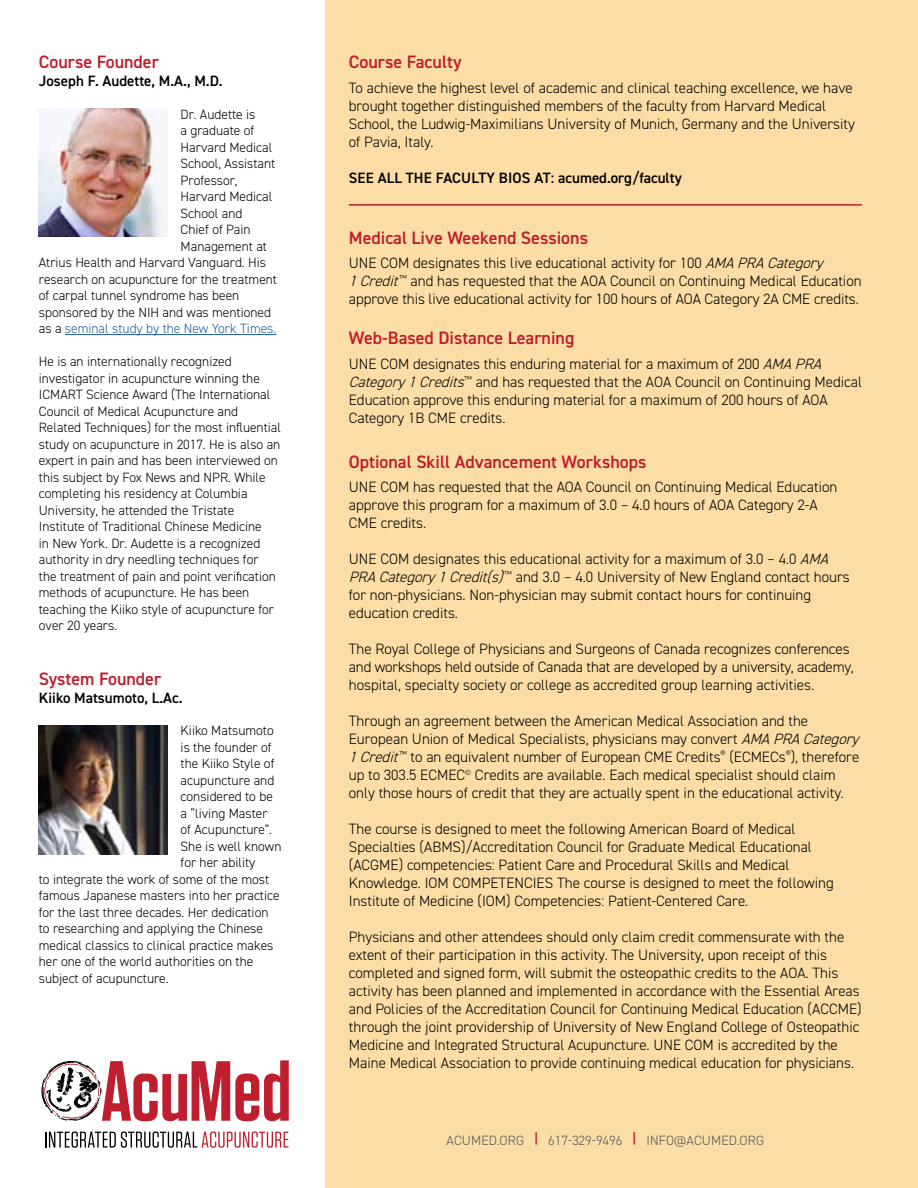
<style>
.page{position:relative;width:918px;height:1188px;background:#fff}
.page>*{position:absolute;margin:0;border:0;box-sizing:border-box;transform-origin:0 0}
.t1{font:600 18px "DIN2014";color:#be1e2d}
.t2{font:300 15px/18px "DIN2014";color:#000}
.t3{font:600 15px "DIN2014";color:#000}
.t4{font:300 13.5px/16.5px "DIN2014";color:#000}
.t5{font:300 13.5px "DIN2014";letter-spacing:.01em;color:#58595b}
.t6{font:300 13.5px "DIN2014";color:#215e9e}
.t7{font:300 6.15px "DIN2014";color:#000}
.s1{color:#000}
.s2{font-style:italic}
.s3{font-weight:600;color:#be1e2d}
</style>
<div class="page">
<div style="left:325px;top:0;width:593px;height:1188px;background:#fcdda5"></div>
<hr style="left:65px;top:334px;width:211px;height:1px;background:#215e9e">
<img style="left:39px;top:108px;width:128px;height:128px">
<img style="left:39px;top:726px;width:128px;height:128px">
<svg style="left:45px;top:1132px;width:243px;height:16px"></svg>
<svg style="left:41px;top:1060px;width:248px;height:62px"></svg>
<hr style="left:349px;top:204px;width:513px;height:2px;background:#be1e2d">
<p class="t1" style="left:39px;top:50px;width:122px">Course Founder</p>
<p class="t3" style="left:39px;top:71px;width:185px">Joseph F. Audette, M.A., M.D.</p>
<p class="t4" style="left:181px;top:106px;width:76px">Dr. Audette is</p>
<p class="t4" style="left:181px;top:122px;width:75px">a graduate of</p>
<p class="t4" style="left:181px;top:139px;width:93px">Harvard Medical</p>
<p class="t4" style="left:181px;top:155px;width:96px">School, Assistant</p>
<p class="t4" style="left:181px;top:172px;width:58px">Professor,</p>
<p class="t4" style="left:181px;top:188px;width:93px">Harvard Medical</p>
<p class="t4" style="left:181px;top:205px;width:63px">School and</p>
<p class="t4" style="left:181px;top:221px;width:71px">Chief of Pain</p>
<p class="t4" style="left:181px;top:238px;width:88px">Management at</p>
<p class="t4" style="left:39px;top:254px;width:229px">Atrius Health and Harvard Vanguard. His</p>
<p class="t4" style="left:39px;top:271px;width:240px">research on acupuncture for the treatment</p>
<p class="t4" style="left:39px;top:287px;width:202px">of carpal tunnel syndrome has been</p>
<p class="t4" style="left:39px;top:304px;width:234px">sponsored by the NIH and was mentioned</p>
<p class="t6" style="left:39px;top:320px;width:239px"><span class="s1">as a</span> seminal study by the New York Times.</p>
<p class="t4" style="left:39px;top:353px;width:244px">He is an internationally recognized investigator in acupuncture winning the ICMART Science Award (The International Council of Medical Acupuncture and Related Techniques) for the most influential study on acupuncture in 2017. He is also an expert in pain and has been interviewed on this subject by Fox News and NPR. While completing his residency at Columbia University, he attended the Tristate Institute of Traditional Chinese Medicine<br>in New York. Dr. Audette is a recognized authority in dry needling techniques for<br>the treatment of pain and point verification methods of acupuncture. He has been teaching the Kiiko style of acupuncture for over 20 years.</p>
<p class="t1" style="left:39px;top:666px;width:124px">System Founder</p>
<p class="t3" style="left:39px;top:687px;width:145px">Kiiko Matsumoto, L.Ac.</p>
<p class="t4" style="left:181px;top:722px;width:95px">Kiiko Matsumoto</p>
<p class="t4" style="left:181px;top:739px;width:93px">is the founder of</p>
<p class="t4" style="left:181px;top:755px;width:95px">the Kiiko Style of</p>
<p class="t4" style="left:181px;top:772px;width:95px">acupuncture and</p>
<p class="t4" style="left:181px;top:788px;width:94px">considered to be</p>
<p class="t4" style="left:181px;top:805px;width:88px">a “living Master</p>
<p class="t4" style="left:181px;top:821px;width:93px">of Acupuncture”.</p>
<p class="t4" style="left:181px;top:838px;width:102px">She is well known</p>
<p class="t4" style="left:181px;top:854px;width:76px">for her ability</p>
<p class="t4" style="left:39px;top:871px;width:232px">to integrate the work of some of the most</p>
<p class="t4" style="left:39px;top:887px;width:242px">famous Japanese masters into her practice</p>
<p class="t4" style="left:39px;top:904px;width:231px">for the last three decades. Her dedication</p>
<p class="t4" style="left:39px;top:920px;width:226px">to researching and applying the Chinese</p>
<p class="t4" style="left:39px;top:937px;width:236px">medical classics to clinical practice makes</p>
<p class="t4" style="left:39px;top:953px;width:216px">her one of the world authorities on the</p>
<p class="t4" style="left:39px;top:970px;width:131px">subject of acupuncture.</p>
<p class="t1" style="left:349px;top:50px;width:114px">Course Faculty</p>
<p class="t2" style="left:349px;top:79px;width:508px">To achieve the highest level of academic and clinical teaching excellence, we have brought together distinguished members of the faculty from Harvard Medical School, the Ludwig-Maximilians University of Munich, Germany and the University of Pavia, Italy.</p>
<p class="t3" style="left:349px;top:168px;width:334px">SEE ALL THE FACULTY BIOS AT: acumed.org/faculty</p>
<p class="t1" style="left:349px;top:225px;width:241px">Medical Live Weekend Sessions</p>
<p class="t2" style="left:349px;top:254px;width:514px">UNE COM designates this live educational activity for 100 <span class="s2">AMAPRACategory<br>1Credit</span><sup>™</sup> and has requested that the AOA Council on Continuing Medical Education approve this live educational activity for 100 hours of AOA Category 2A CME credits.</p>
<p class="t1" style="left:349px;top:326px;width:227px">Web-Based Distance Learning</p>
<p class="t2" style="left:349px;top:355px;width:515px">UNE COM designates this enduring material for a maximum of 200 <span class="s2">AMAPRA Category1Credits</span><sup>™</sup> and has requested that the AOA Council on Continuing Medical Education approve this enduring material for a maximum of 200 hours of AOA Category 1B CME credits.</p>
<p class="t1" style="left:349px;top:449px;width:299px">Optional Skill Advancement Workshops</p>
<p class="t2" style="left:349px;top:478px;width:490px">UNE COM has requested that the AOA Council on Continuing Medical Education approve this program for a maximum of 3.0 – 4.0 hours of AOA Category 2-A<br>CME credits.</p>
<p class="t2" style="left:349px;top:550px;width:502px">UNE COM designates this educational activity for a maximum of 3.0 – 4.0 <span class="s2">AMA PRACategory1Credit(s)</span><sup>™</sup> and 3.0 – 4.0 University of New England contact hours for non-physicians. Non-physician may submit contact hours for continuing education credits.</p>
<p class="t2" style="left:349px;top:640px;width:506px">The Royal College of Physicians and Surgeons of Canada recognizes conferences and workshops held outside of Canada that are developed by a university, academy, hospital, specialty society or college as accredited group learning activities.</p>
<p class="t2" style="left:349px;top:712px;width:516px">Through an agreement between the American Medical Association and the European Union of Medical Specialists, physicians may convert <span class="s2">AMAPRACategory 1Credit</span><sup>™</sup> to an equivalent number of European CME Credits<sup>®</sup> (ECMECs<sup>®</sup>), therefore up to 303.5 ECMEC</p>
<p class="t7" style="left:465px;top:768px;width:7px">©</p>
<p class="t2" style="left:349px;top:766px;width:497px;text-indent:126px">Credits are available. Each medical specialist should claim only those hours of credit that they are actually spent in the educational activity.</p>
<p class="t2" style="left:349px;top:820px;width:486px">The course is designed to meet the following American Board of Medical Specialties (ABMS)/Accreditation Council for Graduate Medical Educational (ACGME) competencies: Patient Care and Procedural Skills and Medical Knowledge. IOM COMPETENCIES The course is designed to meet the following Institute of Medicine (IOM) Competencies: Patient-Centered Care.</p>
<p class="t2" style="left:349px;top:928px;width:514px">Physicians and other attendees should only claim credit commensurate with the extent of their participation in this activity. The University, upon receipt of this completed and signed form, will submit the osteopathic credits to the AOA. This activity has been planned and implemented in accordance with the Essential Areas and Policies of the Accreditation Council for Continuing Medical Education (ACCME) through the joint providership of University of New England College of Osteopathic Medicine and Integrated Structural Acupuncture. UNE COM is accredited by the Maine Medical Association to provide continuing medical education for physicians.</p>
<p class="t5" style="left:446px;top:1132px;width:319px">ACUMED.ORG <span class="s3">|</span> 617-329-9496 <span class="s3">|</span> INFO@ACUMED.ORG</p>
</div>
